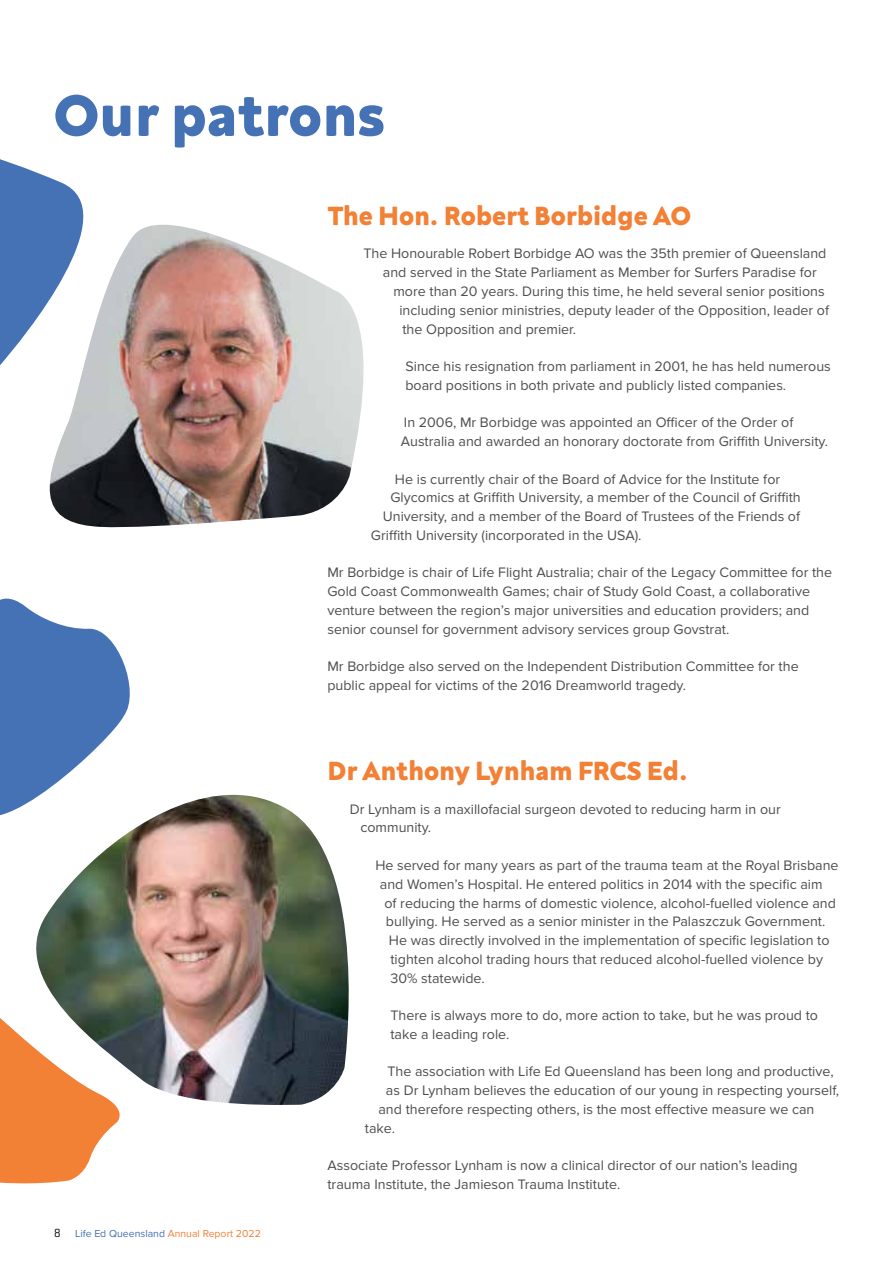
<style>
.page{position:relative;width:893px;height:1263px;background:#fff}
.page>*{position:absolute;margin:0;border:0;box-sizing:border-box;transform-origin:0 0}
.t1{font:800 60px "Neufreit";color:#4572b5}
.t2{font:800 27px "Neufreit";color:#f28035}
.t3{font:14.25px/18.8px "Proxima Nova";color:#4d4e50}
.t4{font:10.5px "Proxima Nova";color:#4572b5}
.s1{font-family:"Geogrotesque";font-size:12px;color:#000}
.s2{color:#f28035}
</style>
<div class="page">
<img style="left:49px;top:225px;width:315px;height:303px">
<img style="left:36px;top:795px;width:313px;height:310px">
<svg style="left:0;top:159px;width:128px;height:236px"></svg>
<svg style="left:0;top:941px;width:130px;height:243px"></svg>
<svg style="left:0;top:598px;width:141px;height:253px"></svg>
<h1 class="t1" style="left:54px;top:80px;width:332px">Our patrons</h1>
<h2 class="t2" style="left:327px;top:199px;width:365px">The Hon. Robert Borbidge AO</h2>
<p class="t3" style="left:363px;top:245px;width:465px">The Honourable Robert Borbidge AO was the 35th premier of Queensland</p>
<p class="t3" style="left:383px;top:263px;width:435px">and served in the State Parliament as Member for Surfers Paradise for</p>
<p class="t3" style="left:393px;top:282px;width:433px">more than 20 years. During this time, he held several senior positions</p>
<p class="t3" style="left:399px;top:301px;width:431px">including senior ministries, deputy leader of the Opposition, leader of</p>
<p class="t3" style="left:402px;top:320px;width:175px">the Opposition and premier.</p>
<p class="t3" style="left:405px;top:357px;width:427px">Since his resignation from parliament in 2001, he has held numerous board positions in both private and publicly listed companies.</p>
<p class="t3" style="left:401px;top:413px;width:429px">In 2006, Mr Borbidge was appointed an Officer of the Order of<br>Australia and awarded an honorary doctorate from Griffith University.</p>
<p class="t3" style="left:395px;top:470px;width:387px">He is currently chair of the Board of Advice for the Institute for</p>
<p class="t3" style="left:390px;top:488px;width:412px">Glycomics at Griffith University, a member of the Council of Griffith</p>
<p class="t3" style="left:383px;top:507px;width:419px">University, and a member of the Board of Trustees of the Friends of</p>
<p class="t3" style="left:371px;top:526px;width:272px">Griffith University (incorporated in the USA).</p>
<p class="t3" style="left:327px;top:563px;width:506px">Mr Borbidge is chair of Life Flight Australia; chair of the Legacy Committee for the Gold Coast Commonwealth Games; chair of Study Gold Coast, a collaborative venture between the region’s major universities and education providers; and senior counsel for government advisory services group Govstrat.</p>
<p class="t3" style="left:327px;top:657px;width:473px">Mr Borbidge also served on the Independent Distribution Committee for the public appeal for victims of the 2016 Dreamworld tragedy.</p>
<h2 class="t2" style="left:327px;top:755px;width:362px">Dr Anthony Lynham FRCS Ed.</h2>
<p class="t4" style="left:54px;top:1227px;width:208px"><span class="s1">8</span> Life Ed Queensland <span class="s2">Annual Report 2022</span></p>
<p class="t3" style="left:360px;top:800px;width:422px;text-indent:-11px">Dr Lynham is a maxillofacial surgeon devoted to reducing harm in our community.</p>
<p class="t3" style="left:375px;top:856px;width:465px">He served for many years as part of the trauma team at the Royal Brisbane</p>
<p class="t3" style="left:380px;top:875px;width:444px">and Women’s Hospital. He entered politics in 2014 with the specific aim</p>
<p class="t3" style="left:384px;top:893px;width:453px">of reducing the harms of domestic violence, alcohol-fuelled violence and</p>
<p class="t3" style="left:386px;top:912px;width:441px">bullying. He served as a senior minister in the Palaszczuk Government.</p>
<p class="t3" style="left:389px;top:931px;width:442px">He was directly involved in the implementation of specific legislation to</p>
<p class="t3" style="left:390px;top:950px;width:434px">tighten alcohol trading hours that reduced alcohol-fuelled violence by</p>
<p class="t3" style="left:390px;top:969px;width:96px">30% statewide.</p>
<p class="t3" style="left:390px;top:1006px;width:429px">There is always more to do, more action to take, but he was proud to take a leading role.</p>
<p class="t3" style="left:387px;top:1062px;width:448px">The association with Life Ed Queensland has been long and productive,</p>
<p class="t3" style="left:386px;top:1081px;width:455px">as Dr Lynham believes the education of our young in respecting yourself,</p>
<p class="t3" style="left:378px;top:1100px;width:437px">and therefore respecting others, is the most effective measure we can</p>
<p class="t3" style="left:365px;top:1119px;width:32px">take.</p>
<p class="t3" style="left:327px;top:1156px;width:472px">Associate Professor Lynham is now a clinical director of our nation’s leading trauma Institute, the Jamieson Trauma Institute.</p>
</div>
